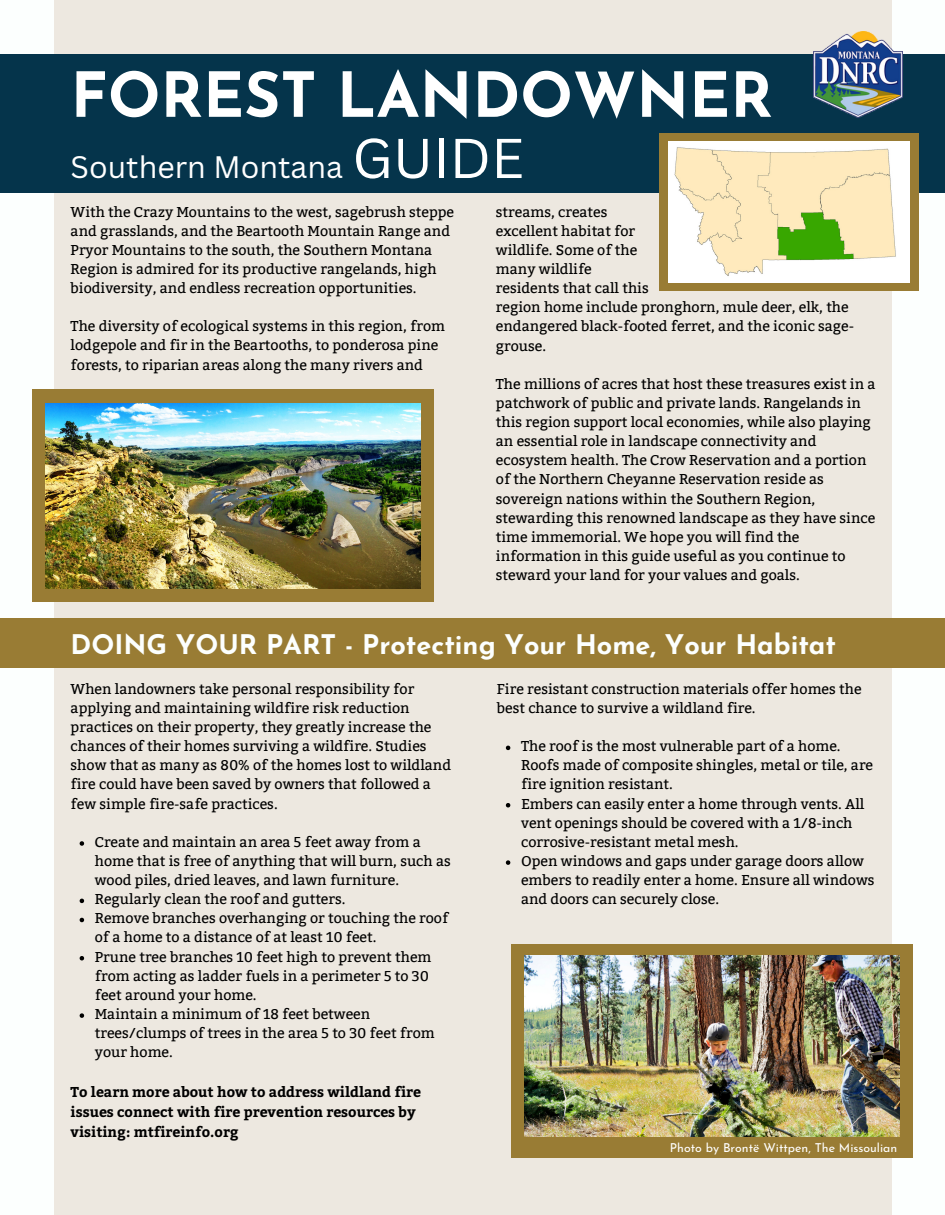
<style>
.page{position:relative;width:945px;height:1215px;background:#fff}
.page>*{position:absolute;margin:0;border:0;box-sizing:border-box;transform-origin:0 0}
.t1{font:700 61.95px "Josefin Sans";color:#fff}
.t2{font:54.75px "Canva Sans";color:#fff}
.t3{font:30.15px "Canva Sans";color:#fff}
.t4{font:700 27px "Josefin Sans";color:#fcfffe}
.t5{font:14.25px/19.2px "Bitter";color:#000}
.t6{font:700 14.25px/20.2px "Bitter";color:#000}
.t7{font:12.3px "Josefin Sans";color:#fff}
</style>
<div class="page">
<div style="left:54px;top:0;width:837px;height:1215px;background:#ede8e0"></div>
<div style="left:32px;top:390px;width:402px;height:212px;background:#997c34"></div>
<div style="left:0;top:54px;width:945px;height:139px;background:#05344b"></div>
<img style="left:813px;top:31px;width:89px;height:86px">
<div style="left:659px;top:133px;width:260px;height:158px;background:#997c34"></div>
<img style="left:668px;top:142px;width:242px;height:140px">
<img style="left:46px;top:403px;width:375px;height:186px">
<div style="left:511px;top:944px;width:402px;height:214px;background:#997c34"></div>
<img style="left:524px;top:956px;width:376px;height:181px">
<div style="left:0;top:618px;width:945px;height:49px;background:#997c34"></div>
<svg style="left:80px;top:841px;width:4px;height:5px"></svg>
<svg style="left:80px;top:899px;width:4px;height:4px"></svg>
<svg style="left:80px;top:918px;width:4px;height:4px"></svg>
<svg style="left:80px;top:956px;width:4px;height:4px"></svg>
<svg style="left:80px;top:1013px;width:4px;height:5px"></svg>
<svg style="left:506px;top:746px;width:4px;height:4px"></svg>
<svg style="left:506px;top:803px;width:4px;height:4px"></svg>
<svg style="left:506px;top:860px;width:4px;height:5px"></svg>
<p class="t1" style="left:71px;top:70px;width:704px">FOREST LANDOWNER</p>
<p class="t3" style="left:71px;top:145px;width:274px">Southern Montana</p>
<p class="t2" style="left:352px;top:120px;width:174px">GUIDE</p>
<p class="t5" style="left:71px;top:202px;width:385px">With the Crazy Mountains to the west, sagebrush steppe and grasslands, and the Beartooth Mountain Range and Pryor Mountains to the south, the Southern Montana Region is admired for its productive rangelands, high biodiversity, and endless recreation opportunities.</p>
<p class="t5" style="left:71px;top:317px;width:376px">The diversity of ecological systems in this region, from lodgepole and fir in the Beartooths, to ponderosa pine forests, to riparian areas along the many rivers and</p>
<p class="t5" style="left:496px;top:202px;width:154px">streams, creates excellent habitat for wildlife. Some of the many wildlife residents that call this</p>
<p class="t5" style="left:496px;top:298px;width:360px">region home include pronghorn, mule deer, elk, the endangered black-footed ferret, and the iconic sage&shy;grouse.</p>
<p class="t5" style="left:496px;top:374px;width:381px">The millions of acres that host these treasures exist in a patchwork of public and private lands. Rangelands in this region support local economies, while also playing an essential role in landscape connectivity and ecosystem health. The Crow Reservation and a portion of the Northern Cheyanne Reservation reside as sovereign nations within the Southern Region, stewarding this renowned landscape as they have since time immemorial. We hope you will find the information in this guide useful as you continue to steward your land for your values and goals.</p>
<p class="t4" style="left:71px;top:634px;width:767px">DOING YOUR PART - Protecting Your Home, Your Habitat</p>
<p class="t5" style="left:71px;top:679px;width:382px">When landowners take personal responsibility for applying and maintaining wildfire risk reduction practices on their property, they greatly increase the chances of their homes surviving a wildfire. Studies show that as many as 80% of the homes lost to wildland fire could have been saved by owners that followed a few simple fire-safe practices.</p>
<p class="t5" style="left:95px;top:832px;width:358px">Create and maintain an area 5 feet away from a home that is free of anything that will burn, such as wood piles, dried leaves, and lawn furniture.</p>
<p class="t5" style="left:95px;top:890px;width:252px">Regularly clean the roof and gutters.</p>
<p class="t5" style="left:95px;top:909px;width:355px">Remove branches overhanging or touching the roof of a home to a distance of at least 10 feet.</p>
<p class="t5" style="left:95px;top:947px;width:338px">Prune tree branches 10 feet high to prevent them from acting as ladder fuels in a perimeter 5 to 30 feet around your home.</p>
<p class="t5" style="left:95px;top:1005px;width:342px">Maintain a minimum of 18 feet between trees/clumps of trees in the area 5 to 30 feet from your home.</p>
<p class="t6" style="left:71px;top:1081px;width:352px">To learn more about how to address wildland fire</p>
<p class="t6" style="left:71px;top:1101px;width:347px">issues connect with fire prevention resources by visiting: mtfireinfo.org</p>
<p class="t5" style="left:497px;top:679px;width:366px">Fire resistant construction materials offer homes the best chance to survive a wildland fire.</p>
<p class="t5" style="left:521px;top:737px;width:354px">The roof is the most vulnerable part of a home.<br>Roofs made of composite shingles, metal or tile, are fire ignition resistant.</p>
<p class="t5" style="left:521px;top:794px;width:345px">Embers can easily enter a home through vents. All vent openings should be covered with a 1/8-inch corrosive-resistant metal mesh.</p>
<p class="t5" style="left:521px;top:852px;width:355px">Open windows and gaps under garage doors allow embers to readily enter a home. Ensure all windows and doors can securely close.</p>
<p class="t7" style="left:670px;top:1142px;width:229px">Photo by Brontë Wittpen, The Missoulian</p>
</div>
